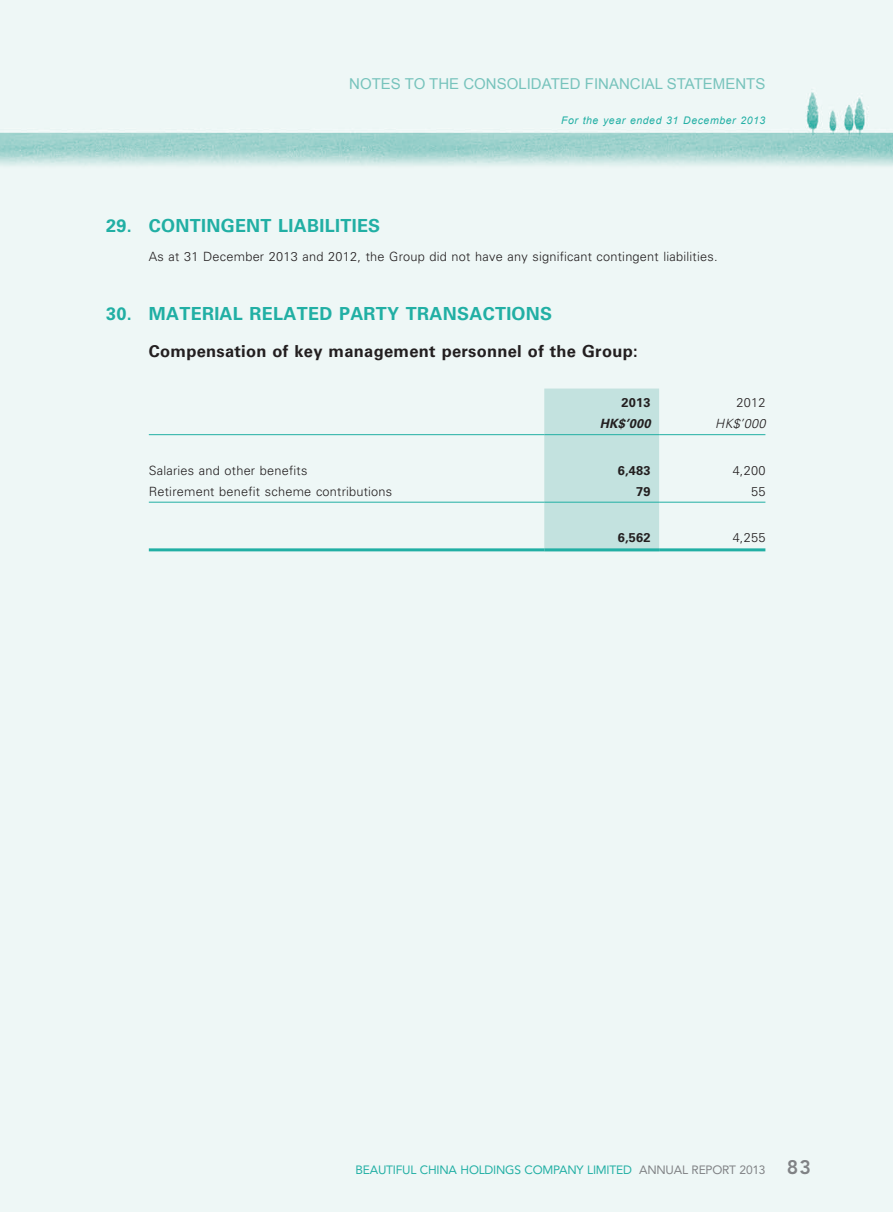
<style>
.page{position:relative;width:893px;height:1212px;background:#eef7f6}
.page>*{position:absolute;margin:0;border:0;box-sizing:border-box;transform-origin:0 0}
.t1{font:700 18px "Univers LT Std";letter-spacing:.015em;color:#21afa4}
.t2{font:700 16.5px "Univers LT Std";letter-spacing:.015em;color:#231f20}
.t3{font:15px "Arial";color:#77c3bc}
.t4{font:300 12.75px "Univers LT Std";letter-spacing:.015em;color:#231f20}
.t5{font:700 12.75px "Univers LT Std";letter-spacing:.015em;color:#231f20}
.t6{font:italic 700 12.75px "Univers LT Std";color:#231f20}
.t7{font:italic 300 12.75px "Univers LT Std";color:#231f20}
.t8{font:12px "Avenir LT Std";letter-spacing:-.02em;color:#21afa4}
.t9{font:italic 10.5px "Arial";letter-spacing:.055em;color:#21afa4}
.s1{color:#808285}
.s2{font-weight:800;font-size:19.5px;color:#808285}
</style>
<div class="page">
<div style="left:544px;top:388px;width:115px;height:160px;background:#c3e2df"></div>
<hr style="left:149px;top:434px;width:395px;height:1px;background:#21afa4">
<hr style="left:544px;top:434px;width:115px;height:1px;background:#21afa4">
<hr style="left:659px;top:434px;width:106px;height:1px;background:#21afa4">
<hr style="left:149px;top:502px;width:395px;height:1px;background:#21afa4">
<hr style="left:544px;top:502px;width:115px;height:1px;background:#21afa4">
<hr style="left:659px;top:502px;width:106px;height:1px;background:#21afa4">
<hr style="left:149px;top:548px;width:395px;height:3px;background:#21afa4">
<hr style="left:544px;top:548px;width:115px;height:3px;background:#21afa4">
<hr style="left:659px;top:548px;width:106px;height:3px;background:#21afa4">
<p class="t3" style="left:349px;top:74px;width:418px">NOTES TO THE CONSOLIDATED FINANCIAL STATEMENTS</p>
<p class="t9" style="left:561px;top:113px;width:206px">For the year ended 31 December 2013</p>
<p class="t1" style="left:106px;top:215px;width:68px">29. Contingent</p>
<p class="t1" style="left:278px;top:215px;width:11px">liabilities</p>
<p class="t4" style="left:149px;top:249px;width:570px">As at 31 December 2013 and 2012, the Group did not have any significant contingent liabilities.</p>
<p class="t1" style="left:106px;top:303px;width:72px">30. Material</p>
<p class="t1" style="left:250px;top:303px;width:13px">related</p>
<p class="t1" style="left:339px;top:303px;width:13px">party</p>
<p class="t1" style="left:406px;top:303px;width:14px">transactions</p>
<p class="t2" style="left:149px;top:341px;width:490px">Compensation of key management personnel of the Group:</p>
<p class="t5" style="left:622px;top:395px;width:31px">2013</p>
<p class="t4" style="left:736px;top:395px;width:31px">2012</p>
<p class="t6" style="left:600px;top:416px;width:52px">HK$’000</p>
<p class="t7" style="left:715px;top:416px;width:52px">HK$’000</p>
<p class="t4" style="left:149px;top:463px;width:160px">Salaries and other benefits</p>
<p class="t5" style="left:618px;top:463px;width:34px">6,483</p>
<p class="t4" style="left:733px;top:463px;width:34px">4,200</p>
<p class="t4" style="left:149px;top:484px;width:245px">Retirement benefit scheme contributions</p>
<p class="t5" style="left:636px;top:484px;width:16px">79</p>
<p class="t4" style="left:751px;top:484px;width:16px">55</p>
<p class="t5" style="left:618px;top:530px;width:34px">6,562</p>
<p class="t4" style="left:733px;top:530px;width:34px">4,255</p>
<p class="t8" style="left:356px;top:1163px;width:457px">BEAUTIFUL CHINA HOLDINGS COMPANY LIMITED <span class="s1">ANNUAL REPORT 2013</span> <span class="s2">83</span></p>
</div>
